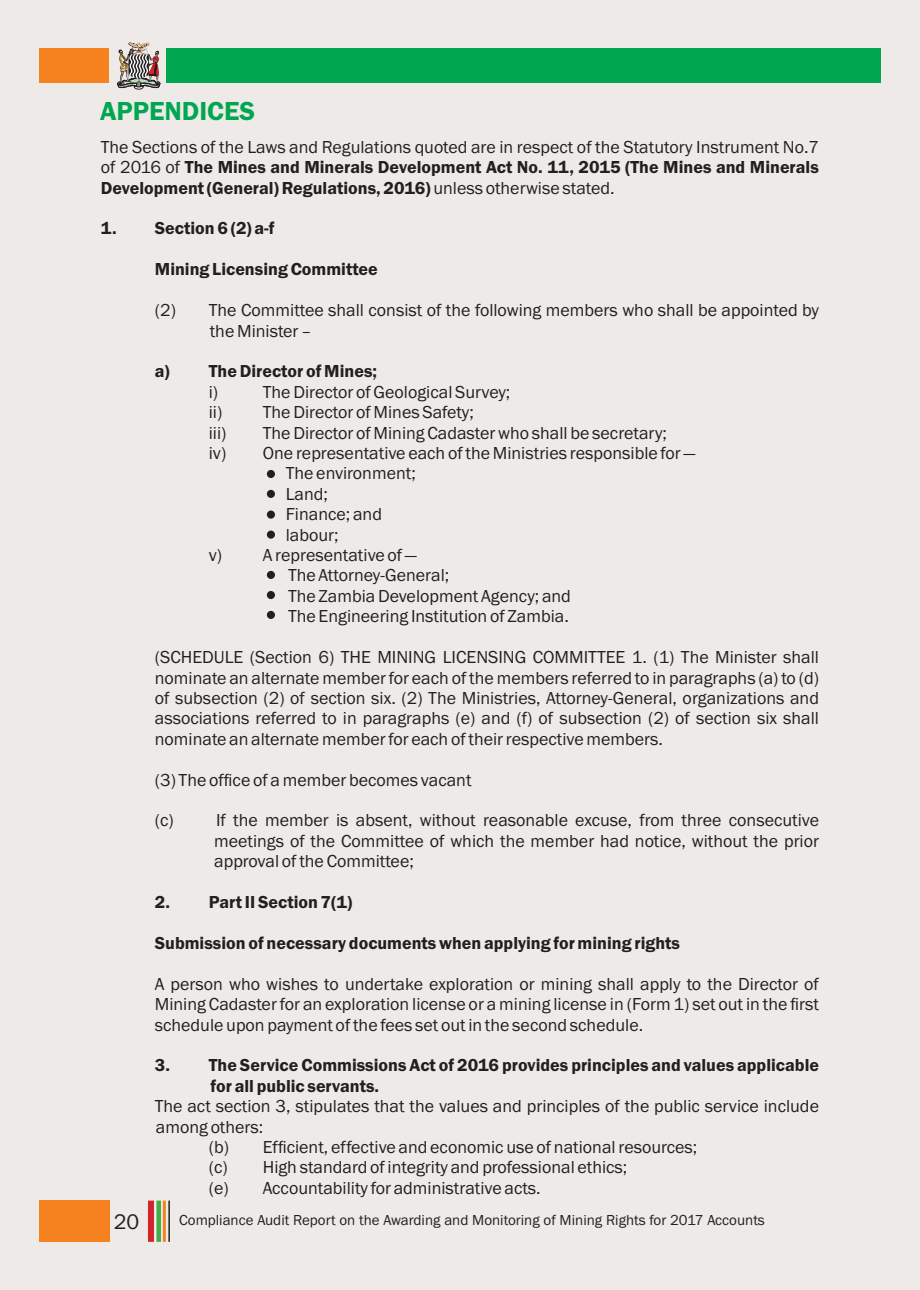
<style>
.page{position:relative;width:920px;height:1290px;background:#eeeae8}
.page>*{position:absolute;margin:0;border:0;box-sizing:border-box;transform-origin:0 0}
.t1{font:600 27px "Franklin Gothic";color:#00a650}
.t2{font:21.9px "Franklin Gothic";color:#231f20}
.t3{font:18px/20.4px "Franklin Gothic";color:#231f20;text-align:justify}
.t4{font:600 18px/20.4px "Franklin Gothic";color:#231f20}
.t5{font:15px "Franklin Gothic";color:#231f20}
.s1{font-weight:600}
</style>
<div class="page">
<hr style="left:168px;top:1200px;width:2px;height:42px;background:#231f20">
<div style="left:148px;top:1200px;width:6px;height:42px;background:#d2232a"></div>
<div style="left:156px;top:1200px;width:5px;height:42px;background:#41ad49"></div>
<hr style="left:163px;top:1200px;width:3px;height:42px;background:#f5821f">
<div style="left:39px;top:1200px;width:71px;height:42px;background:#f5821f"></div>
<svg style="left:117px;top:42px;width:44px;height:47px"></svg>
<div style="left:39px;top:48px;width:69px;height:35px;background:#f5821f"></div>
<div style="left:267px;top:470px;width:8px;height:8px;background:#231f20;border-radius:50%"></div>
<div style="left:267px;top:490px;width:8px;height:8px;background:#231f20;border-radius:50%"></div>
<div style="left:267px;top:510px;width:8px;height:9px;background:#231f20;border-radius:50%"></div>
<div style="left:267px;top:531px;width:8px;height:8px;background:#231f20;border-radius:50%"></div>
<div style="left:267px;top:571px;width:8px;height:8px;background:#231f20;border-radius:50%"></div>
<div style="left:267px;top:591px;width:8px;height:8px;background:#231f20;border-radius:50%"></div>
<div style="left:267px;top:611px;width:8px;height:8px;background:#231f20;border-radius:50%"></div>
<div style="left:167px;top:48px;width:714px;height:35px;background:#00a650"></div>
<h1 class="t1" style="left:100px;top:101px;width:157px">APPENDICES</h1>
<p class="t3" style="left:101px;top:138px;width:720px">The Sections of the Laws and Regulations quoted are in respect of the Statutory Instrument No.7 of 2016 of <span class="s1">The Mines and Minerals Development Act No. 11, 2015 (The Mines and Minerals Development (General) Regulations, 2016)</span> unless otherwise stated.</p>
<p class="t4" style="left:101px;top:220px;width:175px">1. Section 6 (2) a-f</p>
<p class="t4" style="left:155px;top:260px;width:225px">Mining Licensing Committee</p>
<p class="t3" style="left:210px;top:301px;width:611px;text-indent:-55px">(2) The Committee shall consist of the following members who shall be appointed by the Minister –</p>
<p class="t4" style="left:155px;top:363px;width:224px">a) The Director of Mines;</p>
<p class="t3" style="left:209px;top:383px;width:11px">i)</p>
<p class="t3" style="left:209px;top:383px;width:303px;text-align:left;text-indent:54px">The Director of Geological Survey; ii) The Director of Mines Safety;<br>iii)</p>
<p class="t3" style="left:263px;top:424px;width:406px">The Director of Mining Cadaster who shall be secretary;</p>
<p class="t3" style="left:209px;top:444px;width:488px">iv) One representative each of the Ministries responsible for —</p>
<p class="t3" style="left:286px;top:465px;width:132px">The environment;</p>
<p class="t3" style="left:286px;top:485px;width:44px">Land;</p>
<p class="t3" style="left:286px;top:505px;width:98px">Finance; and</p>
<p class="t3" style="left:286px;top:526px;width:54px">labour;</p>
<p class="t3" style="left:209px;top:546px;width:210px">v) A representative of —</p>
<p class="t3" style="left:288px;top:567px;width:163px">The Attorney-General;</p>
<p class="t3" style="left:288px;top:587px;width:284px">The Zambia Development Agency; and</p>
<p class="t3" style="left:288px;top:607px;width:282px">The Engineering Institution of Zambia.</p>
<p class="t3" style="left:155px;top:648px;width:666px">(SCHEDULE (Section 6) THE MINING LICENSING COMMITTEE 1. (1) The Minister shall nominate an alternate member for each of the members referred to in paragraphs (a) to (d) of subsection (2) of section six. (2) The Ministries, Attorney-General, organizations and associations referred to in paragraphs (e) and (f) of subsection (2) of section six shall nominate an alternate member for each of their respective members.</p>
<p class="t3" style="left:155px;top:771px;width:318px">(3) The office of a member becomes vacant</p>
<p class="t3" style="left:214px;top:812px;width:606px;text-indent:-59px">(c) If the member is absent, without reasonable excuse, from three consecutive meetings of the Committee of which the member had notice, without the prior approval of the Committee;</p>
<p class="t4" style="left:155px;top:893px;width:199px">2. Part II Section 7(1)</p>
<p class="t4" style="left:155px;top:934px;width:527px">Submission of necessary documents when applying for mining rights</p>
<p class="t3" style="left:155px;top:975px;width:666px">A person who wishes to undertake exploration or mining shall apply to the Director of Mining Cadaster for an exploration license or a mining license in (Form 1) set out in the first schedule upon payment of the fees set out in the second schedule.</p>
<p class="t4" style="left:211px;top:1056px;width:610px;text-indent:-56px">3. The Service Commissions Act of 2016 provides principles and values applicable for all public servants.</p>
<p class="t3" style="left:155px;top:1097px;width:666px">The act section 3, stipulates that the values and principles of the public service include</p>
<p class="t3" style="left:156px;top:1118px;width:109px">among others:</p>
<p class="t3" style="left:209px;top:1138px;width:490px">(b) Efficient, effective and economic use of national resources;</p>
<p class="t3" style="left:209px;top:1158px;width:420px">(c) High standard of integrity and professional ethics;</p>
<p class="t3" style="left:209px;top:1179px;width:334px">(e) Accountability for administrative acts.</p>
<p class="t2" style="left:114px;top:1213px;width:27px">20</p>
<p class="t5" style="left:179px;top:1214px;width:587px">Compliance Audit Report on the Awarding and Monitoring of Mining Rights for 2017 Accounts</p>
</div>
